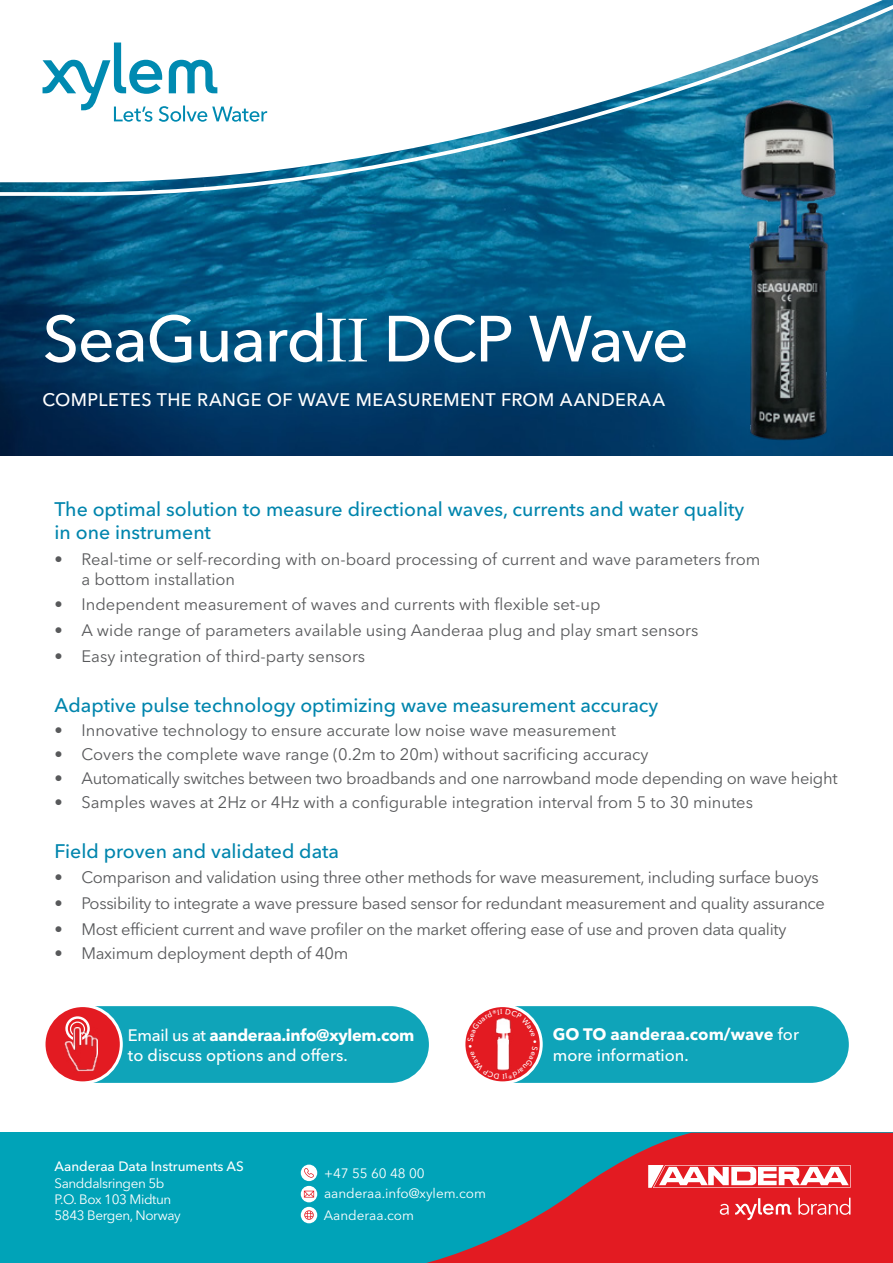
<style>
.page{position:relative;width:893px;height:1263px;background:#fff}
.page>*{position:absolute;margin:0;border:0;box-sizing:border-box;transform-origin:0 0}
.t1{font:500 64.5px "Avenir Next LT Pro";letter-spacing:-.025em;color:#fff}
.t2{font:500 19.5px/23.4px "Avenir Next LT Pro";color:#0085ad}
.t3{font:500 18px "Avenir Next LT Pro";letter-spacing:.02em;color:#fff}
.t4{font:16.5px/19.8px "Avenir Next LT Pro";letter-spacing:-.01em;color:#58595b}
.t5{font:500 16.5px/19.8px "Avenir Next LT Pro";color:#fff}
.t6{font:700 16.5px/21px "Avenir Next LT Pro";color:#fff}
.t7{font:13.5px/16.2px "Avenir Next LT Pro";letter-spacing:-.03em;color:#fff}
.t8{font:13.5px/20.2px "Avenir Next LT Pro";color:#fff}
.t9{font:500 13.5px "Avenir Next LT Pro";color:#fff}
.s1{font-family:"Times New Roman";font-weight:400}
.s2{font-weight:700}
.s3{font-weight:500}
</style>
<div class="page">
<div style="left:46px;top:1006px;width:383px;height:77px;background:#0fa4b9;border-radius:38px"></div>
<div style="left:44px;top:1005px;width:77px;height:78px;background:#e31b22;border-radius:50%"></div>
<div style="left:43px;top:1004px;width:80px;height:80px;border:3px solid #fff;border-radius:50%"></div>
<svg style="left:65px;top:1016px;width:25px;height:11px"></svg>
<img style="left:64px;top:1027px;width:33px;height:45px">
<div style="left:466px;top:1006px;width:383px;height:77px;background:#0fa4b9;border-radius:38px"></div>
<div style="left:462px;top:1004px;width:81px;height:80px;border:3px solid #fff;border-radius:50%"></div>
<div style="left:0;top:1133px;width:893px;height:130px;background:#00a3b8"></div>
<svg style="left:300px;top:1133px;width:593px;height:130px;fill:#e31b22"></svg>
<svg style="left:301px;top:1186px;width:16px;height:16px"></svg>
<svg style="left:304px;top:1191px;width:10px;height:6px"></svg>
<div style="left:301px;top:1207px;width:16px;height:16px;background:#fff;border-radius:50%"></div>
<svg style="left:304px;top:1210px;width:10px;height:10px"></svg>
<svg style="left:301px;top:1164px;width:16px;height:17px"></svg>
<svg style="left:304px;top:1168px;width:10px;height:10px"></svg>
<svg style="left:648px;top:1165px;width:203px;height:23px;background:#f29c9f"></svg>
<svg style="left:720px;top:1204px;width:9px;height:11px"></svg>
<svg style="left:798px;top:1198px;width:52px;height:17px"></svg>
<svg style="left:735px;top:1198px;width:56px;height:22px"></svg>
<img style="left:0;top:198px;width:893px;height:257px">
<svg style="left:0;top:0;width:893px;height:198px"></svg>
<svg style="left:43px;top:43px;width:224px;height:79px"></svg>
<img style="left:739px;top:96px;width:101px;height:346px">
<svg style="left:467px;top:1009px;width:71px;height:70px;background:#df545a"></svg>
<h1 class="t1" style="left:43px;top:300px;width:648px">SeaGuard<span class="s1">II</span> DCP Wave</h1>
<p class="t3" style="left:43px;top:389px;width:624px">COMPLETES THE RANGE OF WAVE MEASUREMENT FROM AANDERAA</p>
<p class="t2" style="left:55px;top:497px;width:691px">The optimal solution to measure directional waves, currents and water quality in one instrument</p>
<p class="t4" style="left:82px;top:549px;width:680px;text-indent:-27px">• Real-time or self-recording with on-board processing of current and wave parameters from a bottom installation</p>
<p class="t4" style="left:55px;top:594px;width:547px">• Independent measurement of waves and currents with flexible set-up</p>
<p class="t4" style="left:55px;top:620px;width:645px">• A wide range of parameters available using Aanderaa plug and play smart sensors</p>
<p class="t4" style="left:55px;top:646px;width:312px">• Easy integration of third-party sensors</p>
<p class="t2" style="left:55px;top:693px;width:605px">Adaptive pulse technology optimizing wave measurement accuracy</p>
<p class="t4" style="left:55px;top:720px;width:563px">• Innovative technology to ensure accurate low noise wave measurement</p>
<p class="t4" style="left:55px;top:744px;width:595px">• Covers the complete wave range (0.2m to 20m) without sacrificing accuracy</p>
<p class="t4" style="left:55px;top:768px;width:784px">• Automatically switches between two broadbands and one narrowband mode depending on wave height</p>
<p class="t4" style="left:55px;top:792px;width:700px">• Samples waves at 2Hz or 4Hz with a configurable integration interval from 5 to 30 minutes</p>
<p class="t2" style="left:55px;top:839px;width:286px">Field proven and validated data</p>
<p class="t4" style="left:55px;top:868px;width:766px">• Comparison and validation using three other methods for wave measurement, including surface buoys</p>
<p class="t4" style="left:55px;top:893px;width:772px">• Possibility to integrate a wave pressure based sensor for redundant measurement and quality assurance</p>
<p class="t4" style="left:55px;top:919px;width:733px">• Most efficient current and wave profiler on the market offering ease of use and proven data quality</p>
<p class="t4" style="left:55px;top:943px;width:295px">• Maximum deployment depth of 40m</p>
<p class="t5" style="left:128px;top:1025px;width:288px">Email us at <span class="s2">aanderaa.info@xylem.com </span>to discuss options and offers.</p>
<p class="t6" style="left:553px;top:1024px;width:248px">GO TO aanderaa.com/wave <span class="s3">for more information.</span></p>
<p class="t9" style="left:55px;top:1158px;width:191px">Aanderaa Data Instruments AS</p>
<p class="t7" style="left:55px;top:1175px;width:128px">Sanddalsringen 5b<br>P.O. Box 103 Midtun<br>5843 Bergen, Norway</p>
<p class="t8" style="left:324px;top:1163px;width:164px">+47 55 60 48 00 aanderaa.info@xylem.com</p>
<p class="t8" style="left:324px;top:1205px;width:92px">Aanderaa.com</p>
</div>
